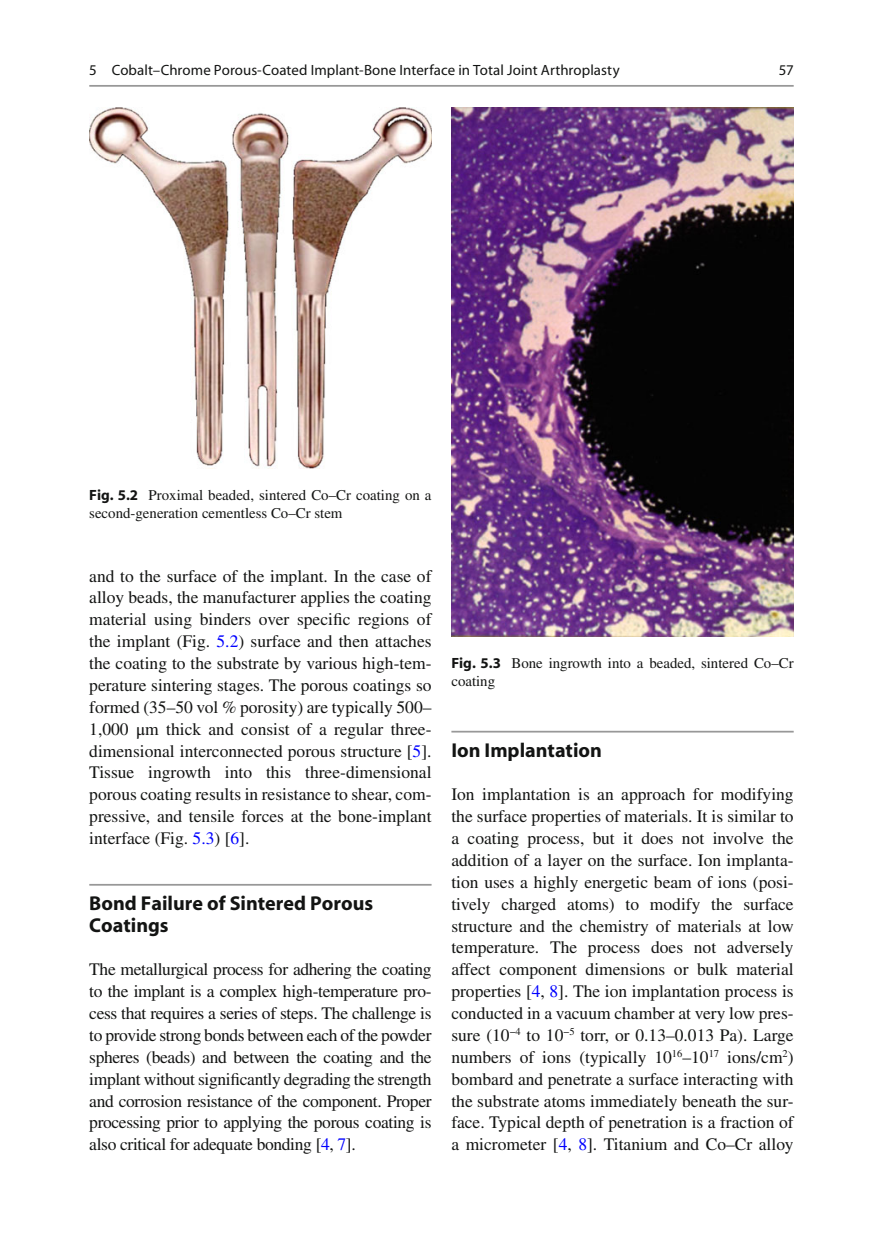
<style>
.page{position:relative;width:883px;height:1260px;background:#fff}
.page>*{position:absolute;margin:0;border:0;box-sizing:border-box;transform-origin:0 0}
.t1{font:700 20.12px/21.9px "Myriad";color:#131413}
.t2{font:17.5px/21.9px "Times";color:#131413;text-align:justify}
.t3{font:14.88px/17.5px "Times";color:#131413}
.t4{font:14.88px "Myriad";letter-spacing:.005em;color:#131413}
.s1{font-family:"Myriad";font-weight:700}
.s2{color:#00f}
.s3{font-family:"STIX General"}
</style>
<div class="page">
<hr style="left:89px;top:884px;width:343px;height:2px;background:#989898">
<hr style="left:451px;top:731px;width:343px;height:2px;background:#989898">
<img style="left:89px;top:107px;width:343px;height:362px">
<img style="left:451px;top:107px;width:343px;height:530px">
<hr style="left:89px;top:85px;width:705px;height:2px;background:#989898">
<p class="t4" style="left:89px;top:64px;width:532px">5 Cobalt–Chrome Porous-Coated Implant-Bone Interface in Total Joint Arthroplasty</p>
<p class="t4" style="left:779px;top:64px;width:17px">57</p>
<p class="t3" style="left:89px;top:488px;width:344px"><span class="s1">Fig. 5.2</span> Proximal beaded, sintered Co–Cr coating on a second-generation cementless Co–Cr stem</p>
<p class="t2" style="left:89px;top:566px;width:344px">and to the surface of the implant. In the case of alloy beads, the manufacturer applies the coating material using binders over specific regions of the implant (Fig. <span class="s2">5.2</span> ) surface and then attaches the coating to the substrate by various high-tem&shy;perature sintering stages. The porous coatings so formed (35–50 vol % porosity) are typically 500– 1,000 <span class="s3">μ</span>m thick and consist of a regular three&shy;dimensional interconnected porous structure [ <span class="s2">5</span> ].<br>Tissue ingrowth into this three- dimensional porous coating results in resistance to shear, com&shy;pressive, and tensile forces at the bone-implant interface (Fig. <span class="s2">5.3</span> ) [ <span class="s2">6</span> ].</p>
<p class="t1" style="left:89px;top:894px;width:285px">Bond Failure of Sintered Porous<br>Coatings</p>
<p class="t2" style="left:89px;top:960px;width:344px">The metallurgical process for adhering the coating to the implant is a complex high-temperature pro&shy;cess that requires a series of steps. The challenge is to provide strong bonds between each of the powder spheres (beads) and between the coating and the implant without significantly degrading the strength and corrosion resistance of the component. Proper processing prior to applying the porous coating is also critical for adequate bonding [ <span class="s2">4</span> , <span class="s2">7</span> ].</p>
<p class="t3" style="left:451px;top:656px;width:344px"><span class="s1">Fig. 5.3</span> Bone ingrowth into a beaded, sintered Co–Cr coating</p>
<p class="t1" style="left:451px;top:741px;width:152px">Ion Implantation</p>
<p class="t2" style="left:451px;top:785px;width:344px">Ion implantation is an approach for modifying the surface properties of materials. It is similar to a coating process, but it does not involve the addition of a layer on the surface. Ion implanta&shy;tion uses a highly energetic beam of ions (posi&shy;tively charged atoms) to modify the surface structure and the chemistry of materials at low temperature. The process does not adversely affect component dimensions or bulk material properties [ <span class="s2">4</span> , <span class="s2">8</span> ]. The ion implantation process is conducted in a vacuum chamber at very low pres&shy;sure (10 <sup>−4</sup> to 10 <sup>−5</sup> torr, or 0.13–0.013 Pa). Large numbers of ions (typically 10 <sup>16</sup> –10 <sup>17</sup> ions/cm <sup>2</sup> ) bombard and penetrate a surface interacting with the substrate atoms immediately beneath the sur&shy;face. Typical depth of penetration is a fraction of a micrometer [ <span class="s2">4</span> , <span class="s2">8</span> ]. Titanium and Co–Cr alloy</p>
</div>
